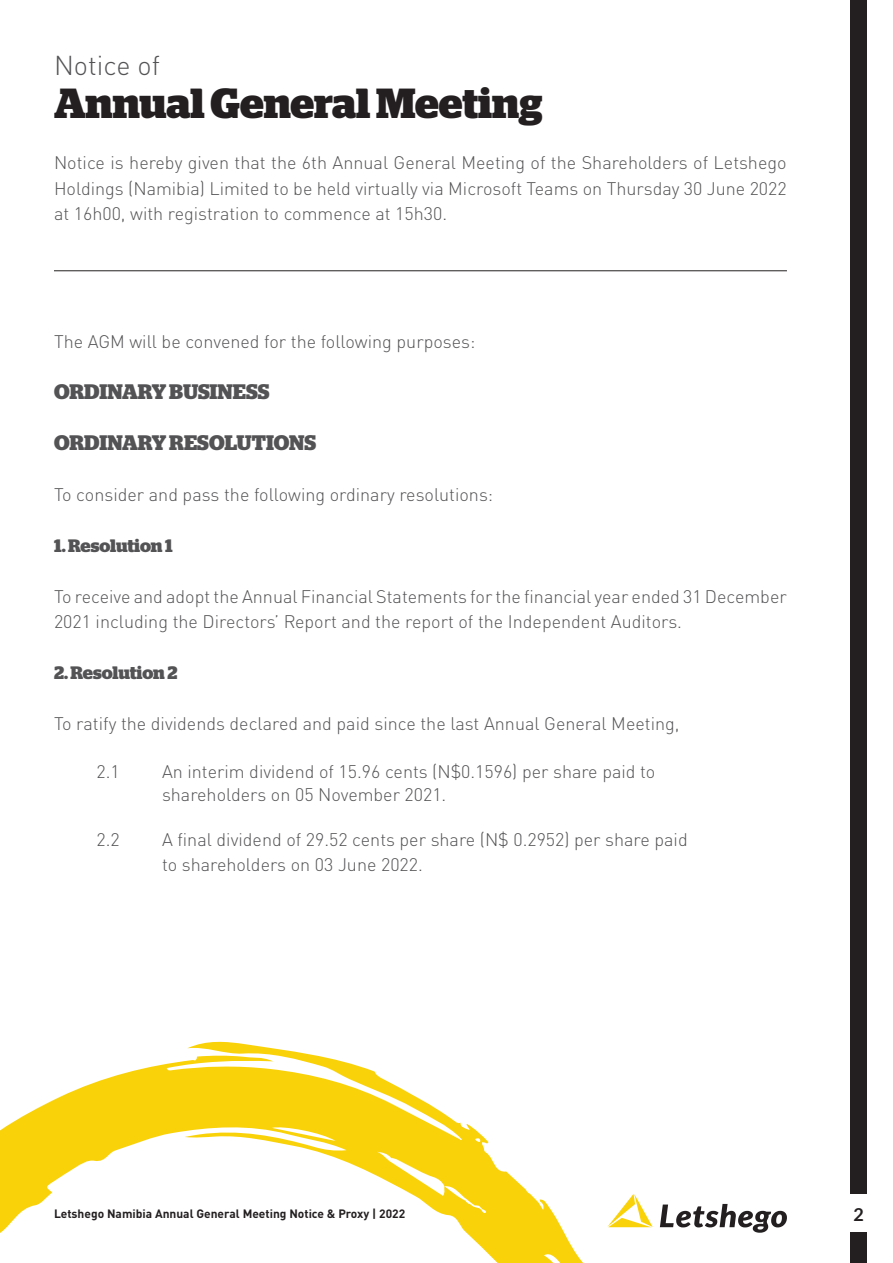
<style>
.page{position:relative;width:893px;height:1263px;background:#fff}
.page>*{position:absolute;margin:0;border:0;box-sizing:border-box;transform-origin:0 0}
.t1{font:700 42px "Stag";color:#231f20}
.t2{font:300 27px "DIN Pro";color:#535355}
.t3{font:700 21px "Stag";letter-spacing:-.005em;color:#535355}
.t4{font:300 18px/25.5px "DIN Pro";color:#535355}
.t5{font:700 18px "Stag";letter-spacing:-.005em;color:#535355}
.t6{font:700 18px "Lato";color:#231f20}
.t7{font:700 12px "DIN Pro";color:#231f20}
</style>
<div class="page">
<svg style="left:0;top:1041px;width:620px;height:222px"></svg>
<svg style="left:607px;top:1194px;width:46px;height:33px"></svg>
<svg style="left:660px;top:1204px;width:127px;height:29px"></svg>
<div style="left:850px;top:0;width:17px;height:1194px;background:#231f20"></div>
<div style="left:850px;top:1233px;width:17px;height:30px;background:#231f20"></div>
<hr style="left:54px;top:270px;width:733px;height:1px;background:#231f20">
<p class="t2" style="left:54px;top:44px;width:107px">Notice of</p>
<p class="t1" style="left:54px;top:72px;width:490px">Annual General Meeting</p>
<p class="t4" style="left:54px;top:148px;width:734px;text-align:justify">Notice is hereby given that the 6th Annual General Meeting of the Shareholders of Letshego Holdings (Namibia) Limited to be held virtually via Microsoft Teams on Thursday 30 June 2022 at 16h00, with registration to commence at 15h30.</p>
<p class="t4" style="left:54px;top:327px;width:423px">The AGM will be convened for the following purposes:</p>
<p class="t3" style="left:54px;top:375px;width:217px">ORDINARY BUSINESS</p>
<p class="t3" style="left:54px;top:426px;width:264px">ORDINARY RESOLUTIONS</p>
<p class="t4" style="left:54px;top:480px;width:441px">To consider and pass the following ordinary resolutions:</p>
<p class="t5" style="left:54px;top:532px;width:120px">1. Resolution 1</p>
<p class="t4" style="left:54px;top:582px;width:734px">To receive and adopt the Annual Financial Statements for the financial year ended 31 December</p>
<p class="t4" style="left:54px;top:607px;width:629px">2021 including the Directors’ Report and the report of the Independent Auditors.</p>
<p class="t5" style="left:54px;top:659px;width:125px">2. Resolution 2</p>
<p class="t4" style="left:54px;top:709px;width:627px">To ratify the dividends declared and paid since the last Annual General Meeting,</p>
<p class="t4" style="left:97px;top:757px;width:25px">2.1</p>
<p class="t4" style="left:162px;top:759px;width:495px;line-height:22.5px">An interim dividend of 15.96 cents (N$0.1596) per share paid to shareholders on 05 November 2021.</p>
<p class="t4" style="left:97px;top:825px;width:25px">2.2</p>
<p class="t4" style="left:162px;top:825px;width:527px">A final dividend of 29.52 cents per share (N$ 0.2952) per share paid to shareholders on 03 June 2022.</p>
<p class="t7" style="left:54px;top:1203px;width:353px">Letshego Namibia Annual General Meeting Notice &amp; Proxy | 2022</p>
<p class="t6" style="left:853px;top:1201px;width:12px">2</p>
</div>
